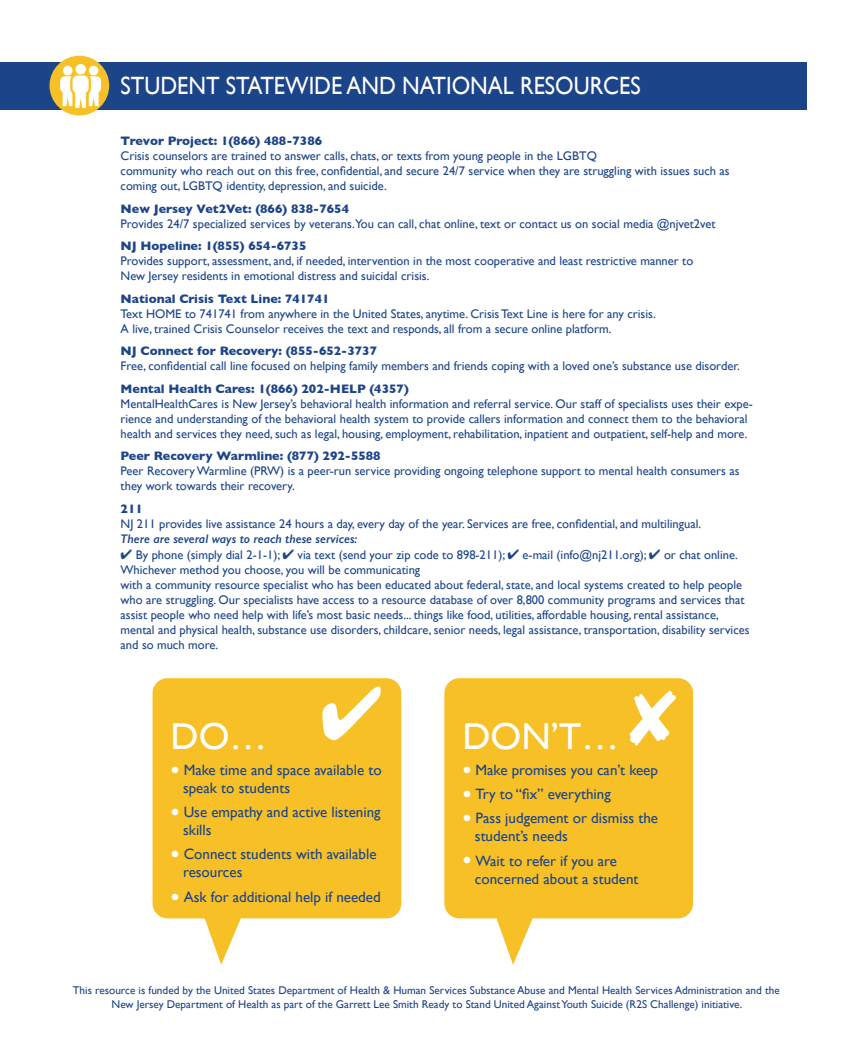
<style>
.page{position:relative;width:847px;height:1050px;background:#fff}
.page>*{position:absolute;margin:0;border:0;box-sizing:border-box;transform-origin:0 0}
.t1{font:37.5px "Gill Sans";color:#fff}
.t2{font:25px "Gill Sans";color:#fff;scale:.9 1}
.t3{font:15px/18px "Gill Sans";color:#1c4489}
.t4{font:12.5px/15px "Gill Sans";color:#1c4489}
.t5{font:700 12.5px "Gill Sans";color:#1c4489}
.t6{font:11.25px "Gill Sans";color:#1c4489}
.s1{font-weight:600;font-style:italic}
.s2{font-size:26.25px;color:#fff}
</style>
<div class="page">
<div style="left:0;top:62px;width:806px;height:48px;background:#1c4489"></div>
<div style="left:49px;top:56px;width:60px;height:59px;background:#f6c026;border-radius:50%"></div>
<svg style="left:60px;top:64px;width:41px;height:44px"></svg>
<div style="left:152px;top:678px;width:249px;height:240px;background:#f6c026;border-radius:15px"></div>
<svg style="left:200px;top:918px;width:47px;height:46px"></svg>
<div style="left:444px;top:678px;width:249px;height:240px;background:#f6c026;border-radius:15px"></div>
<svg style="left:491px;top:918px;width:48px;height:46px"></svg>
<p class="t2" style="left:121px;top:70px;width:579px">STUDENT STATEWIDE AND NATIONAL RESOURCES</p>
<p class="t5" style="left:121px;top:131px;width:203px">Trevor Project: 1(866) 488-7386</p>
<p class="t4" style="left:121px;top:148px;width:478px">Crisis counselors are trained to answer calls, chats, or texts from young people in the LGBTQ</p>
<p class="t4" style="left:121px;top:163px;width:611px">community who reach out on this free, confidential, and secure 24/7 service when they are struggling with issues such as coming out, LGBTQ identity, depression, and suicide.</p>
<p class="t5" style="left:121px;top:198px;width:230px">New Jersey Vet2Vet: (866) 838-7654</p>
<p class="t4" style="left:121px;top:216px;width:596px">Provides 24/7 specialized services by veterans.You can call, chat online, text or contact us on social media @njvet2vet</p>
<p class="t5" style="left:121px;top:236px;width:187px">NJ Hopeline: 1(855) 654-6735</p>
<p class="t4" style="left:121px;top:253px;width:574px">Provides support, assessment, and, if needed, intervention in the most cooperative and least restrictive manner to<br>New Jersey residents in emotional distress and suicidal crisis.</p>
<p class="t5" style="left:121px;top:288px;width:210px">National Crisis Text Line: 741741</p>
<p class="t4" style="left:121px;top:306px;width:537px">Text HOME to 741741 from anywhere in the United States, anytime. Crisis Text Line is here for any crisis.<br>A live, trained Crisis Counselor receives the text and responds, all from a secure online platform.</p>
<p class="t5" style="left:121px;top:341px;width:258px">NJ Connect for Recovery: (855-652-3737</p>
<p class="t4" style="left:121px;top:358px;width:621px">Free, confidential call line focused on helping family members and friends coping with a loved one’s substance use disorder.</p>
<p class="t5" style="left:121px;top:378px;width:290px">Mental Health Cares: 1(866) 202-HELP (4357)</p>
<p class="t4" style="left:121px;top:396px;width:634px">MentalHealthCares is New Jersey’s behavioral health information and referral service. Our staff of specialists uses their expe&shy;rience and understanding of the behavioral health system to provide callers information and connect them to the behavioral health and services they need, such as legal, housing, employment, rehabilitation, inpatient and outpatient, self-help and more.</p>
<p class="t5" style="left:121px;top:446px;width:262px">Peer Recovery Warmline: (877) 292-5588</p>
<p class="t4" style="left:121px;top:463px;width:620px">Peer Recovery Warmline (PRW) is a peer-run service providing ongoing telephone support to mental health consumers as they work towards their recovery.</p>
<p class="t5" style="left:121px;top:498px;width:24px">211</p>
<p class="t4" style="left:121px;top:516px;width:582px">NJ 211 provides live assistance 24 hours a day, every day of the year. Services are free, confidential, and multilingual.<br><span class="s1">There are several ways to reach these services:</span></p>
<p class="t4" style="left:121px;top:547px;width:619px">✔ By phone (simply dial 2-1-1); ✔ via text (send your zip code to 898-211); ✔ e-mail (info@nj211.org); ✔ or chat online.</p>
<p class="t4" style="left:121px;top:562px;width:301px">Whichever method you choose, you will be communicating</p>
<p class="t4" style="left:121px;top:577px;width:625px">with a community resource specialist who has been educated about federal, state, and local systems created to help people who are struggling. Our specialists have access to a resource database of over 8,800 community programs and services that assist people who need help with life’s most basic needs... things like food, utilities, affordable housing, rental assistance,</p>
<p class="t4" style="left:121px;top:622px;width:630px">mental and physical health, substance use disorders, childcare, senior needs, legal assistance, transportation, disability services and so much more.</p>
<p class="t1" style="left:170px;top:713px;width:98px">DO…</p>
<p class="t3" style="left:183px;top:760px;width:200px;text-indent:-12px"><span class="s2">•</span> Make time and space available to speak to students</p>
<p class="t3" style="left:183px;top:802px;width:199px;text-indent:-12px"><span class="s2">•</span> Use empathy and active listening skills</p>
<p class="t3" style="left:183px;top:845px;width:195px;text-indent:-12px"><span class="s2">•</span> Connect students with available resources</p>
<p class="t3" style="left:170px;top:887px;width:212px"><span class="s2">•</span> Ask for additional help if needed</p>
<p class="t1" style="left:462px;top:713px;width:158px">DON’T…</p>
<p class="t3" style="left:462px;top:760px;width:197px"><span class="s2">•</span> Make promises you can’t keep</p>
<p class="t3" style="left:462px;top:784px;width:150px"><span class="s2">•</span> Try to “fix” everything</p>
<p class="t3" style="left:475px;top:809px;width:185px;text-indent:-12px"><span class="s2">•</span> Pass judgement or dismiss the student’s needs</p>
<p class="t3" style="left:462px;top:851px;width:156px"><span class="s2">•</span> Wait to refer if you are</p>
<p class="t3" style="left:475px;top:869px;width:165px">concerned about a student</p>
<p class="t6" style="left:73px;top:983px;width:708px">This resource is funded by the United States Department of Health &amp; Human Services Substance Abuse and Mental Health Services Administration and the</p>
<p class="t6" style="left:112px;top:997px;width:632px">New Jersey Department of Health as part of the Garrett Lee Smith Ready to Stand United Against Youth Suicide (R2S Challenge) initiative.</p>
</div>
